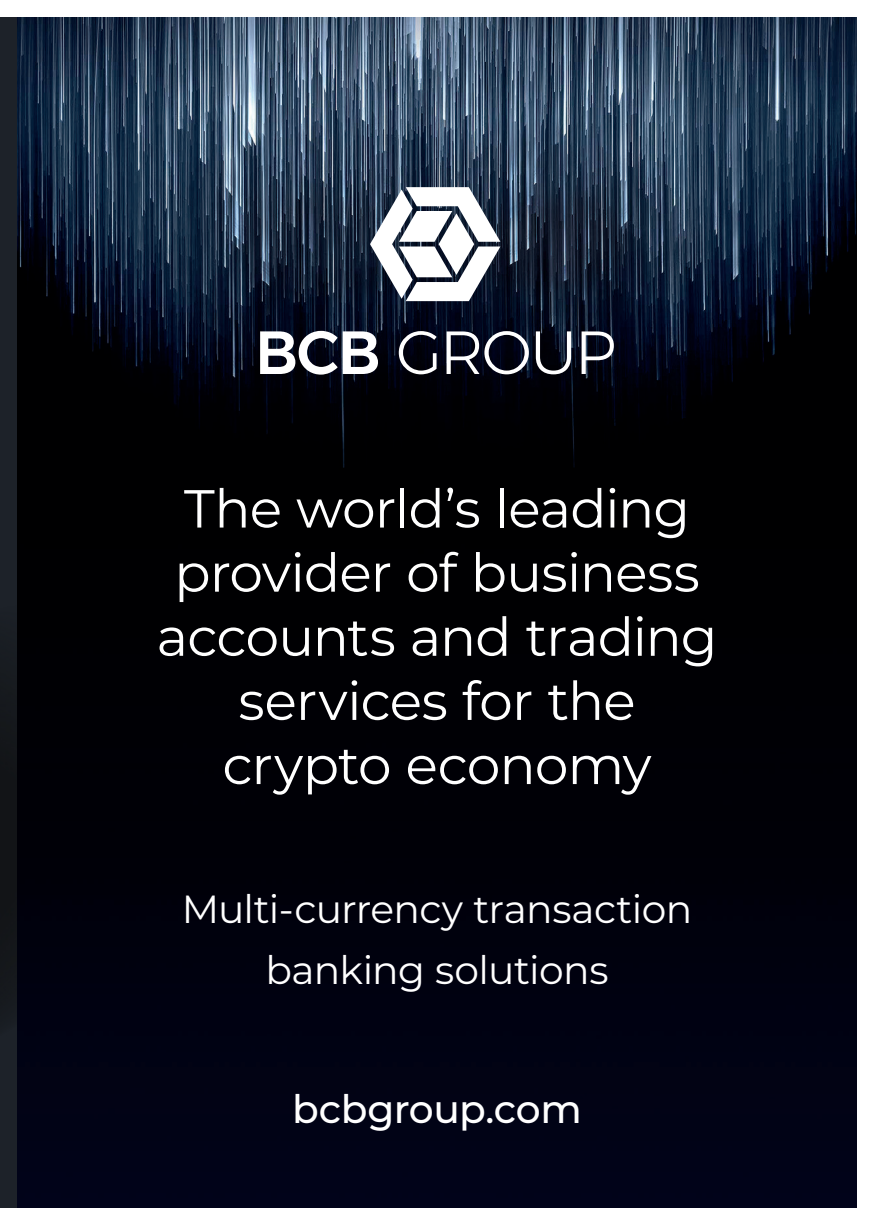
<style>
.page{position:relative;width:874px;height:1225px;background:#fff}
.page>*{position:absolute;margin:0;border:0;box-sizing:border-box;transform-origin:0 0}
.t1{font:53.4px/64.2px "Montserrat";letter-spacing:-.015em;color:#fff;text-align:center}
.t2{font:39.2px/60.6px "Montserrat";letter-spacing:-.015em;color:#fff;text-align:center}
.t3{font:500 39.2px "Montserrat";letter-spacing:-.015em;color:#fff}
</style>
<div class="page">
<div style="left:0;top:17px;width:17px;height:1191px;background:linear-gradient(to bottom,#1d222a,#171a1f)"></div>
<img style="left:17px;top:17px;width:839px;height:1191px">
<svg style="left:260px;top:331px;width:118px;height:43px"></svg>
<svg style="left:398px;top:331px;width:38px;height:43px"></svg>
<svg style="left:446px;top:331px;width:82px;height:43px"></svg>
<svg style="left:535px;top:331px;width:36px;height:43px"></svg>
<svg style="left:581px;top:331px;width:32px;height:43px"></svg>
<svg style="left:370px;top:187px;width:130px;height:114px"></svg>
<p class="t1" style="left:156px;top:475px;width:562px">The world’s leading provider of business accounts and trading services for the crypto economy</p>
<p class="t2" style="left:182px;top:878px;width:512px">Multi-currency transaction banking solutions</p>
<p class="t3" style="left:292px;top:1082px;width:291px">bcbgroup.com</p>
</div>
